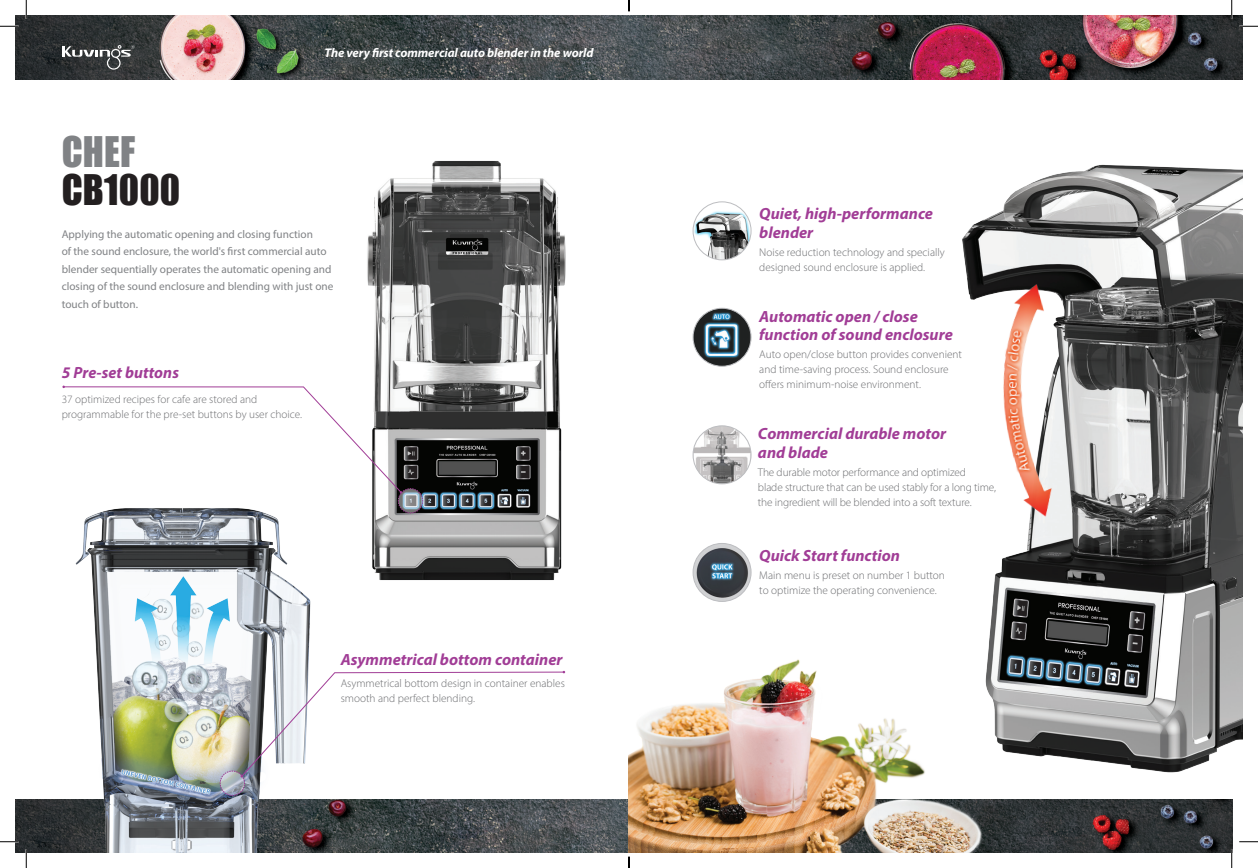
<style>
.page{position:relative;width:1258px;height:868px;background:#fff}
.page>*{position:absolute;margin:0;border:0;box-sizing:border-box;transform-origin:0 0}
.t1{font:38.75px "Impact";letter-spacing:.005em;color:#231f20}
.t2{font:38.75px "Impact";color:#808285}
.t3{font:italic 700 16.25px/18.8px "Myriad Pro";color:#a13d96}
.t4{font:italic 700 12.62px "Myriad Pro";letter-spacing:-.01em;color:#fff}
.t5{font:300 11.25px/15px "Myriad Pro";color:#6c6d70}
.t6{font:11.25px/17.5px "Myriad Pro";color:#808285}
</style>
<div class="page">
<img style="left:16px;top:16px;width:1226px;height:64px">
<svg style="left:62px;top:45px;width:73px;height:25px;background:#565859"></svg>
<img style="left:16px;top:799px;width:1216px;height:53px">
<img style="left:62px;top:513px;width:262px;height:339px">
<img style="left:367px;top:161px;width:199px;height:419px">
<svg style="left:220px;top:670px;width:345px;height:125px"></svg>
<img style="left:962px;top:164px;width:280px;height:657px">
<img style="left:629px;top:651px;width:371px;height:201px">
<img style="left:978px;top:238px;width:123px;height:318px">
<svg style="left:62px;top:385px;width:361px;height:128px"></svg>
<img style="left:693px;top:543px;width:58px;height:58px;border-radius:29px">
<div style="left:692px;top:543px;width:59px;height:58px;border:1px solid #bcbdc0;border-radius:50%"></div>
<img style="left:693px;top:308px;width:58px;height:58px;border-radius:29px">
<div style="left:692px;top:308px;width:59px;height:58px;border:1px solid #bcbdc0;border-radius:50%"></div>
<img style="left:694px;top:204px;width:57px;height:56px">
<div style="left:692px;top:201px;width:59px;height:59px;border:1px solid #bcbdc0;border-radius:50%"></div>
<img style="left:693px;top:426px;width:58px;height:58px;border-radius:29px">
<div style="left:692px;top:425px;width:59px;height:59px;border:1px solid #bcbdc0;border-radius:50%"></div>
<svg style="left:0;top:25px;width:19px;height:2px"></svg>
<svg style="left:1238px;top:25px;width:19px;height:2px"></svg>
<svg style="left:0;top:840px;width:19px;height:2px"></svg>
<svg style="left:1239px;top:841px;width:18px;height:1px"></svg>
<svg style="left:25px;top:0;width:2px;height:19px"></svg>
<svg style="left:25px;top:849px;width:2px;height:18px"></svg>
<svg style="left:1230px;top:0;width:2px;height:19px"></svg>
<svg style="left:1230px;top:849px;width:2px;height:18px"></svg>
<p class="t4" style="left:324px;top:45px;width:270px">The very first commercial auto blender in the world</p>
<p class="t2" style="left:62px;top:122px;width:75px">CHEF</p>
<p class="t1" style="left:62px;top:159px;width:120px">CB1000</p>
<p class="t6" style="left:62px;top:225px;width:253px">Applying the automatic opening and closing function</p>
<p class="t6" style="left:62px;top:242px;width:273px">of the sound enclosure, the world's first commercial auto blender sequentially operates the automatic opening and closing of the sound enclosure and blending with just one touch of button.</p>
<p class="t3" style="left:62px;top:362px;width:119px">5 Pre-set buttons</p>
<p class="t5" style="left:62px;top:391px;width:197px">37 optimized recipes for cafe are stored and</p>
<p class="t5" style="left:62px;top:406px;width:242px">programmable for the pre-set buttons by user choice.</p>
<p class="t3" style="left:341px;top:649px;width:223px">Asymmetrical bottom container</p>
<p class="t5" style="left:341px;top:676px;width:226px">Asymmetrical bottom design in container enables smooth and perfect blending.</p>
<p class="t3" style="left:759px;top:204px;width:175px">Quiet, high-performance blender</p>
<p class="t5" style="left:759px;top:244px;width:187px">Noise reduction technology and specially</p>
<p class="t5" style="left:759px;top:259px;width:167px">designed sound enclosure is applied.</p>
<p class="t3" style="left:759px;top:306px;width:160px">Automatic open / close</p>
<p class="t3" style="left:759px;top:325px;width:195px">function of sound enclosure</p>
<p class="t5" style="left:759px;top:347px;width:204px">Auto open/close button provides convenient</p>
<p class="t5" style="left:759px;top:362px;width:191px">and time-saving process. Sound enclosure</p>
<p class="t5" style="left:759px;top:377px;width:163px">offers minimum-noise environment.</p>
<p class="t3" style="left:757px;top:424px;width:190px">Commercial durable motor and blade</p>
<p class="t5" style="left:757px;top:464px;width:209px">The durable motor performance and optimized</p>
<p class="t5" style="left:757px;top:479px;width:239px">blade structure that can be used stably for a long time, the ingredient will be blended into a soft texture.</p>
<p class="t3" style="left:759px;top:545px;width:142px">Quick Start function</p>
<p class="t5" style="left:759px;top:567px;width:187px">Main menu is preset on number 1 button to optimize the operating convenience.</p>
</div>
